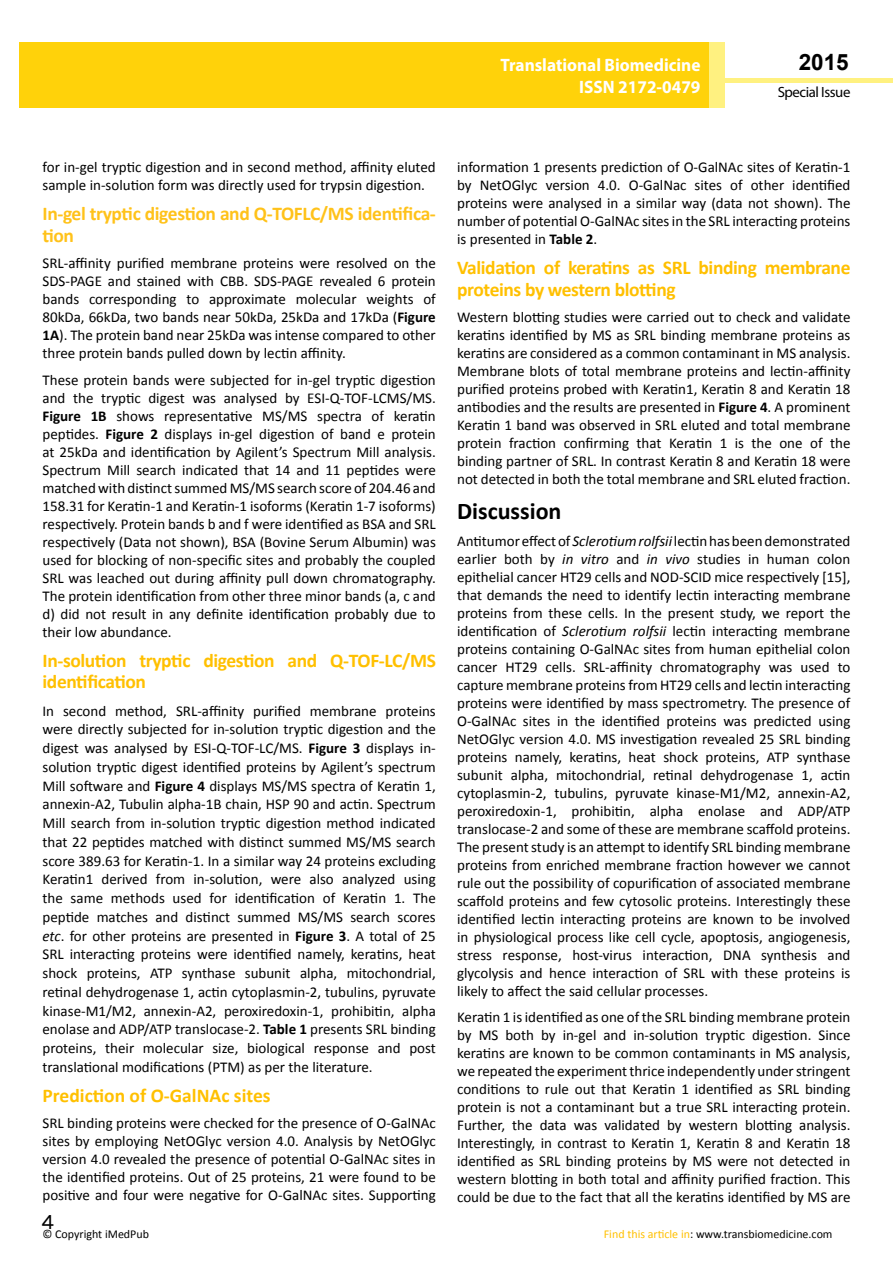
<style>
.page{position:relative;width:893px;height:1263px;background:#fff}
.page>*{position:absolute;margin:0;border:0;box-sizing:border-box;transform-origin:0 0}
.t1{font:700 24px "Calibri";color:#000}
.t2{font:700 22.5px "Arial";color:#000}
.t3{font:700 19.5px/21.5px "Calibri";letter-spacing:-.02em;color:#ffc000}
.t4{font:700 19.5px/21.5px "Calibri";letter-spacing:-.02em;color:#ffc21a}
.t5{font:700 19.5px "Calibri";color:#ffc000}
.t6{font:700 18px/21.6px "Myriad Pro";color:#fff;text-align:right;scale:.96 1}
.t7{font:15px/18px "Calibri";color:#000;text-align:justify}
.t8{font:14.85px "Myriad Pro";letter-spacing:-.03em;color:#000}
.t9{font:12px "Calibri";color:#000}
.s1{font-weight:700}
.s2{font-style:italic}
.s3{color:#ffc000}
</style>
<div class="page">
<hr style="left:725px;top:78px;width:168px;height:4px;background:#fff180">
<div style="left:19px;top:42px;width:690px;height:66px;background:#ffd20a"></div>
<div style="left:709px;top:42px;width:16px;height:66px;background:#fff180"></div>
<p class="t6" style="left:517px;top:53px;width:198px">ARCHIVOS DE MEDICINA<br>ISSN 1698-9465</p>
<h2 class="t2" style="left:799px;top:47px;width:52px">2015</h2>
<p class="t6" style="left:501px;top:54px;width:210px">Translational Biomedicine<br>ISSN 2172-0479</p>
<p class="t8" style="left:778px;top:83px;width:74px">Special Issue</p>
<p class="t7" style="left:43px;top:158px;width:395px">for in-gel tryptic digestion and in second method, affinity eluted sample in-solution form was directly used for trypsin digestion.</p>
<h3 class="t4" style="left:43px;top:203px;width:395px">In-gel tryptic digestion and Q-TOFLC/MS identifica&shy;tion</h3>
<p class="t7" style="left:43px;top:254px;width:395px">SRL-affinity purified membrane proteins were resolved on the SDS-PAGE and stained with CBB. SDS-PAGE revealed 6 protein bands corresponding to approximate molecular weights of 80kDa, 66kDa, two bands near 50kDa, 25kDa and 17kDa (<span class="s1">Figure 1A</span>). The protein band near 25kDa was intense compared to other three protein bands pulled down by lectin affinity.</p>
<p class="t7" style="left:43px;top:371px;width:395px">These protein bands were subjected for in-gel tryptic digestion and the tryptic digest was analysed by ESI-Q-TOF-LCMS/MS.<br><span class="s1">Figure 1B</span> shows representative MS/MS spectra of keratin peptides. <span class="s1">Figure 2</span> displays in-gel digestion of band e protein at 25kDa and identification by Agilent’s Spectrum Mill analysis.<br>Spectrum Mill search indicated that 14 and 11 peptides were matched with distinct summed MS/MS search score of 204.46 and 158.31 for Keratin-1 and Keratin-1 isoforms (Keratin 1-7 isoforms) respectively. Protein bands b and f were identified as BSA and SRL respectively (Data not shown), BSA (Bovine Serum Albumin) was used for blocking of non-specific sites and probably the coupled SRL was leached out during affinity pull down chromatography.<br>The protein identification from other three minor bands (a, c and d) did not result in any definite identification probably due to their low abundance.</p>
<h3 class="t3" style="left:43px;top:650px;width:395px">In-solution tryptic digestion and Q-TOF-LC/MS identification</h3>
<p class="t7" style="left:43px;top:701px;width:395px;line-height:18.8px">In second method, SRL-affinity purified membrane proteins were directly subjected for in-solution tryptic digestion and the digest was analysed by ESI-Q-TOF-LC/MS. <span class="s1">Figure 3</span> displays in&shy;solution tryptic digest identified proteins by Agilent’s spectrum Mill software and <span class="s1">Figure 4</span> displays MS/MS spectra of Keratin 1, annexin-A2, Tubulin alpha-1B chain, HSP 90 and actin. Spectrum Mill search from in-solution tryptic digestion method indicated that 22 peptides matched with distinct summed MS/MS search score 389.63 for Keratin-1. In a similar way 24 proteins excluding Keratin1 derived from in-solution, were also analyzed using the same methods used for identification of Keratin 1. The peptide matches and distinct summed MS/MS search scores <span class="s2">etc</span>. for other proteins are presented in <span class="s1">Figure 3</span>. A total of 25<br>SRL interacting proteins were identified namely, keratins, heat shock proteins, ATP synthase subunit alpha, mitochondrial, retinal dehydrogenase 1, actin cytoplasmin-2, tubulins, pyruvate kinase-M1/M2, annexin-A2, peroxiredoxin-1, prohibitin, alpha enolase and ADP/ATP translocase-2. <span class="s1">Table 1</span> presents SRL binding proteins, their molecular size, biological response and post translational modifications (PTM) as per the literature.</p>
<h3 class="t5" style="left:43px;top:1083px;width:230px">Prediction of O-GalNAc sites</h3>
<p class="t7" style="left:43px;top:1114px;width:395px">SRL binding proteins were checked for the presence of O-GalNAc sites by employing NetOGlyc version 4.0. Analysis by NetOGlyc version 4.0 revealed the presence of potential O-GalNAc sites in the identified proteins. Out of 25 proteins, 21 were found to be positive and four were negative for O-GalNAc sites. Supporting</p>
<p class="t9" style="left:41px;top:1227px;width:109px"><sup>4</sup>© Copyright iMedPub</p>
<p class="t7" style="left:457px;top:158px;width:395px">information 1 presents prediction of O-GalNAc sites of Keratin-1 by NetOGlyc version 4.0. O-GalNac sites of other identified proteins were analysed in a similar way (data not shown). The number of potential O-GalNAc sites in the SRL interacting proteins is presented in <span class="s1">Table 2</span>.</p>
<h3 class="t3" style="left:457px;top:257px;width:395px">Validation of keratins as SRL binding membrane proteins by western blotting</h3>
<p class="t7" style="left:457px;top:308px;width:395px">Western blotting studies were carried out to check and validate keratins identified by MS as SRL binding membrane proteins as keratins are considered as a common contaminant in MS analysis.<br>Membrane blots of total membrane proteins and lectin-affinity purified proteins probed with Keratin1, Keratin 8 and Keratin 18 antibodies and the results are presented in <span class="s1">Figure 4</span>. A prominent Keratin 1 band was observed in SRL eluted and total membrane protein fraction confirming that Keratin 1 is the one of the binding partner of SRL. In contrast Keratin 8 and Keratin 18 were not detected in both the total membrane and SRL eluted fraction.</p>
<h1 class="t1" style="left:457px;top:496px;width:106px">Discussion</h1>
<p class="t7" style="left:457px;top:532px;width:395px">Antitumor effect of <span class="s2">Sclerotium rolfsii</span> lectinhas been demonstrated earlier both by <span class="s2">in vitro</span> and <span class="s2">in vivo</span> studies in human colon epithelial cancer HT29 cells and NOD-SCID mice respectively [15], that demands the need to identify lectin interacting membrane proteins from these cells. In the present study, we report the identification of <span class="s2">Sclerotium rolfsii</span> lectin interacting membrane proteins containing O-GalNAc sites from human epithelial colon cancer HT29 cells. SRL-affinity chromatography was used to capture membrane proteins from HT29 cells and lectin interacting proteins were identified by mass spectrometry. The presence of O-GalNAc sites in the identified proteins was predicted using NetOGlyc version 4.0. MS investigation revealed 25 SRL binding proteins namely, keratins, heat shock proteins, ATP synthase subunit alpha, mitochondrial, retinal dehydrogenase 1, actin cytoplasmin-2, tubulins, pyruvate kinase-M1/M2, annexin-A2, peroxiredoxin-1, prohibitin, alpha enolase and ADP/ATP translocase-2 and some of these are membrane scaffold proteins.<br>The present study is an attempt to identify SRL binding membrane proteins from enriched membrane fraction however we cannot rule out the possibility of copurification of associated membrane scaffold proteins and few cytosolic proteins. Interestingly these identified lectin interacting proteins are known to be involved in physiological process like cell cycle, apoptosis, angiogenesis, stress response, host-virus interaction, DNA synthesis and glycolysis and hence interaction of SRL with these proteins is likely to affect the said cellular processes.</p>
<p class="t7" style="left:457px;top:1008px;width:395px">Keratin 1 is identified as one of the SRL binding membrane protein by MS both by in-gel and in-solution tryptic digestion. Since keratins are known to be common contaminants in MS analysis, we repeated the experiment thrice independently under stringent conditions to rule out that Keratin 1 identified as SRL binding protein is not a contaminant but a true SRL interacting protein.<br>Further, the data was validated by western blotting analysis.<br>Interestingly, in contrast to Keratin 1, Keratin 8 and Keratin 18 identified as SRL binding proteins by MS were not detected in western blotting in both total and affinity purified fraction. This could be due to the fact that all the keratins identified by MS are</p>
<p class="t9" style="left:604px;top:1227px;width:230px"><span class="s3">Find this article in</span>: www.transbiomedicine.com</p>
</div>
